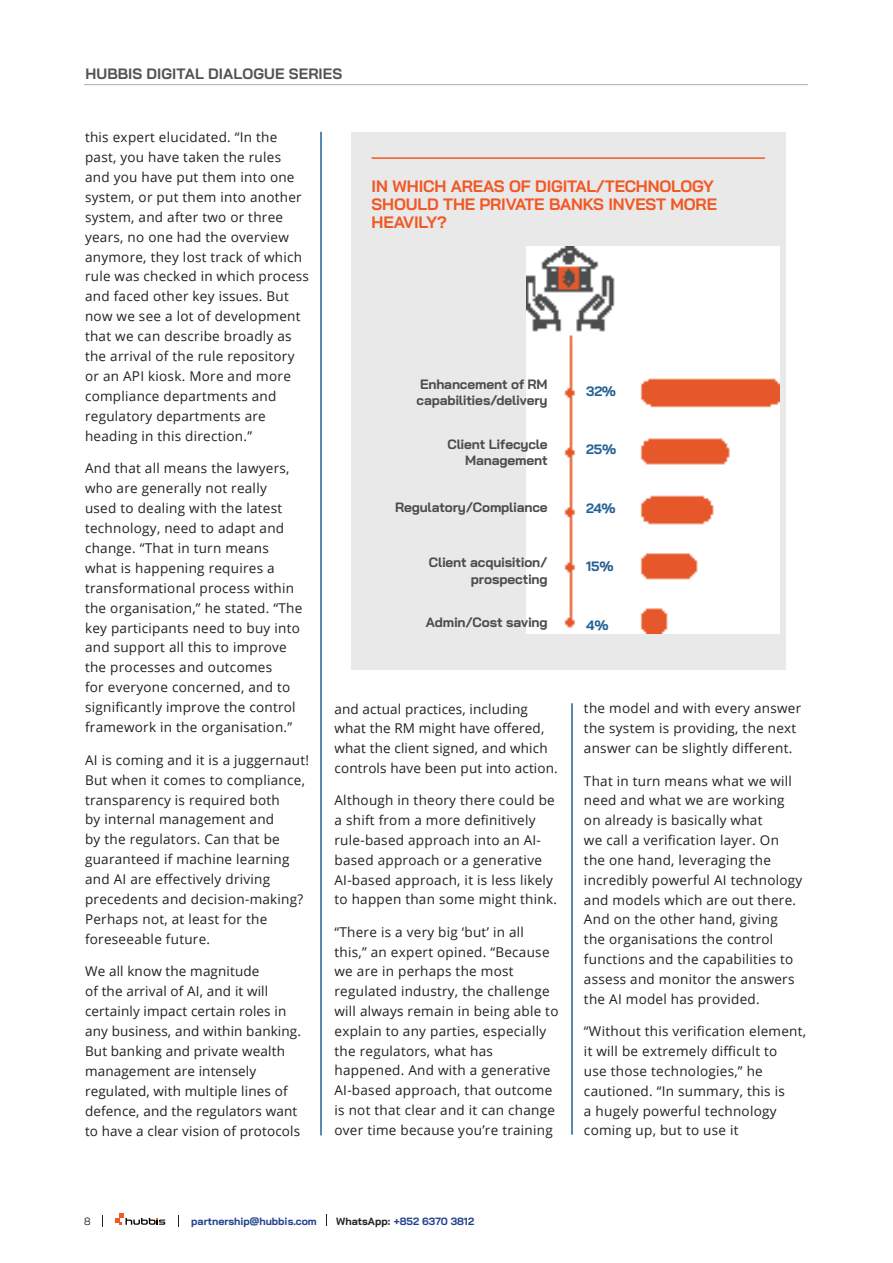
<style>
.page{position:relative;width:893px;height:1263px;background:#fff}
.page>*{position:absolute;margin:0;border:0;box-sizing:border-box;transform-origin:0 0}
.t1{font:700 16.5px/18px "Bai Jamjuree";letter-spacing:-.01em;color:#f15925}
.t2{font:700 15px "Bai Jamjuree";letter-spacing:.005em;color:#535355}
.t3{font:13.5px/20px "Open Sans";letter-spacing:.02em;color:#231f20}
.t4{font:700 13.5px/16.5px "Bai Jamjuree";letter-spacing:-.01em;color:#4b4c4c;text-align:right}
.t5{font:700 13.5px "Bai Jamjuree";letter-spacing:-.02em;color:#236195}
.t6{font:700 10.5px "Bai Jamjuree";color:#24418f}
.t7{font:10.5px "Bai Jamjuree";color:#231f20}
.s1{color:#231f20}
</style>
<div class="page">
<hr style="left:320px;top:132px;width:2px;height:1003px;background:#236195">
<hr style="left:571px;top:703px;width:2px;height:432px;background:#236195">
<hr style="left:84px;top:84px;width:724px;height:1px;background:#adaeae">
<svg style="left:115px;top:1213px;width:50px;height:12px"></svg>
<div style="left:351px;top:132px;width:435px;height:537px;background:#e9e9e9"></div>
<img style="left:526px;top:247px;width:253px;height:386px">
<hr style="left:372px;top:157px;width:393px;height:2px;background:#f15925">
<p class="t2" style="left:85px;top:65px;width:258px">HUBBIS DIGITAL DIALOGUE SERIES</p>
<p class="t3" style="left:85px;top:127px;width:225px">this expert elucidated. “In the past, you have taken the rules and you have put them into one system, or put them into another system, and after two or three years, no one had the overview anymore, they lost track of which rule was checked in which process and faced other key issues. But now we see a lot of development that we can describe broadly as the arrival of the rule repository or an API kiosk. More and more compliance departments and regulatory departments are heading in this direction.”</p>
<p class="t3" style="left:85px;top:458px;width:219px">And that all means the lawyers, who are generally not really<br>used to dealing with the latest technology, need to adapt and change. “That in turn means what is happening requires a transformational process within the organisation,” he stated. “The key participants need to buy into and support all this to improve the processes and outcomes<br>for everyone concerned, and to significantly improve the control framework in the organisation.”</p>
<p class="t3" style="left:85px;top:749px;width:225px">AI is coming and it is a juggernaut!<br>But when it comes to compliance, transparency is required both<br>by internal management and<br>by the regulators. Can that be guaranteed if machine learning and AI are effectively driving precedents and decision-making?<br>Perhaps not, at least for the foreseeable future.</p>
<p class="t3" style="left:85px;top:961px;width:218px">We all know the magnitude<br>of the arrival of AI, and it will certainly impact certain roles in any business, and within banking.<br>But banking and private wealth management are intensely regulated, with multiple lines of defence, and the regulators want to have a clear vision of protocols</p>
<p class="t1" style="left:372px;top:177px;width:347px">IN WHICH AREAS OF DIGITAL/TECHNOLOGY<br>SHOULD THE PRIVATE BANKS INVEST MORE<br>HEAVILY?</p>
<p class="t4" style="left:417px;top:376px;width:133px;text-align:left">Enhancement of RM capabilities/delivery</p>
<p class="t4" style="left:448px;top:436px;width:102px">Client Lifecycle<br>Management</p>
<p class="t4" style="left:395px;top:499px;width:154px">Regulatory/Compliance</p>
<p class="t4" style="left:429px;top:554px;width:120px">Client acquisition/ prospecting</p>
<p class="t4" style="left:426px;top:614px;width:123px">Admin/Cost saving</p>
<p class="t5" style="left:586px;top:383px;width:31px">32%</p>
<p class="t5" style="left:586px;top:441px;width:31px">25%</p>
<p class="t5" style="left:586px;top:500px;width:31px">24%</p>
<p class="t5" style="left:586px;top:559px;width:29px">15%</p>
<p class="t5" style="left:586px;top:617px;width:24px">4%</p>
<p class="t3" style="left:334px;top:698px;width:225px">and actual practices, including what the RM might have offered, what the client signed, and which controls have been put into action.</p>
<p class="t3" style="left:334px;top:790px;width:224px">Although in theory there could be a shift from a more definitively rule-based approach into an AI&shy;based approach or a generative<br>AI-based approach, it is less likely to happen than some might think.</p>
<p class="t3" style="left:334px;top:922px;width:225px">“There is a very big ‘but’ in all this,” an expert opined. “Because we are in perhaps the most regulated industry, the challenge will always remain in being able to explain to any parties, especially the regulators, what has happened. And with a generative<br>AI-based approach, that outcome is not that clear and it can change over time because you’re training</p>
<p class="t3" style="left:584px;top:698px;width:219px">the model and with every answer the system is providing, the next answer can be slightly different.</p>
<p class="t3" style="left:584px;top:770px;width:220px">That in turn means what we will need and what we are working on already is basically what<br>we call a verification layer. On the one hand, leveraging the incredibly powerful AI technology and models which are out there.<br>And on the other hand, giving the organisations the control functions and the capabilities to assess and monitor the answers the AI model has provided.</p>
<p class="t3" style="left:584px;top:1021px;width:224px">“Without this verification element, it will be extremely difficult to<br>use those technologies,” he cautioned. “In summary, this is<br>a hugely powerful technology coming up, but to use it</p>
<p class="t7" style="left:84px;top:1212px;width:8px">8</p>
<p class="t6" style="left:191px;top:1215px;width:127px">partnership@hubbis.com</p>
<p class="t6" style="left:336px;top:1215px;width:139px"><span class="s1">WhatsApp:</span> +852 6370 3812</p>
</div>
